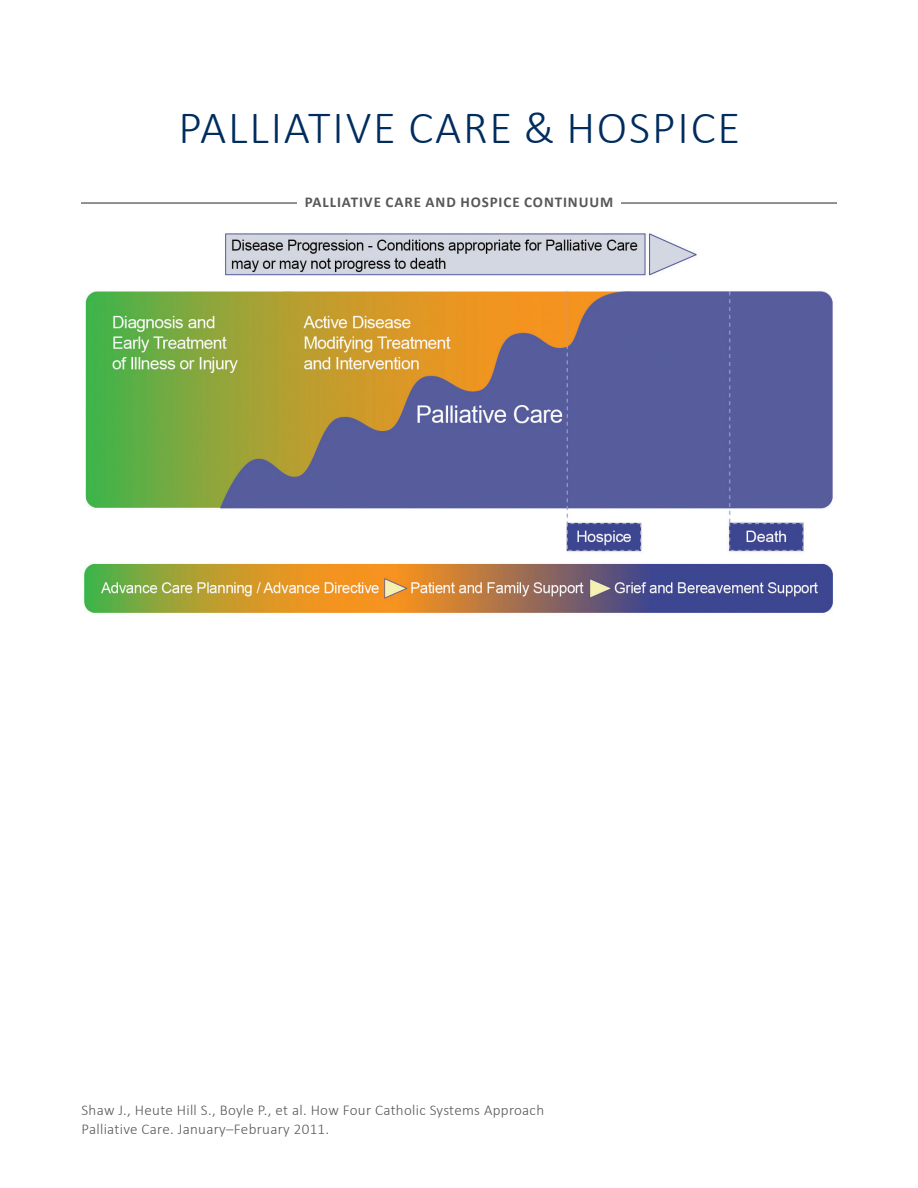
<style>
.page{position:relative;width:918px;height:1188px;background:#fff}
.page>*{position:absolute;margin:0;border:0;box-sizing:border-box;transform-origin:0 0}
.t1{font:300 46.5px "Calibri";letter-spacing:.04em;color:#002d5e}
.t2{font:300 15px/19.5px "Calibri";letter-spacing:.02em;color:#57585a}
.t3{font:700 15px "Calibri";letter-spacing:.06em;color:#57585a}
</style>
<div class="page">
<hr style="left:81px;top:202px;width:756px;height:2px;background:#6c6d70">
<div style="left:297px;top:196px;width:324px;height:14px;background:#fff"></div>
<img style="left:84px;top:233px;width:749px;height:380px">
<h1 class="t1" style="left:178px;top:99px;width:563px">PALLIATIVE CARE &amp; HOSPICE</h1>
<p class="t3" style="left:305px;top:193px;width:310px">PALLIATIVE CARE AND HOSPICE CONTINUUM</p>
<p class="t2" style="left:82px;top:1100px;width:464px">Shaw J., Heute Hill S., Boyle P., et al. How Four Catholic Systems Approach<br>Palliative Care. January–February 2011.</p>
</div>
